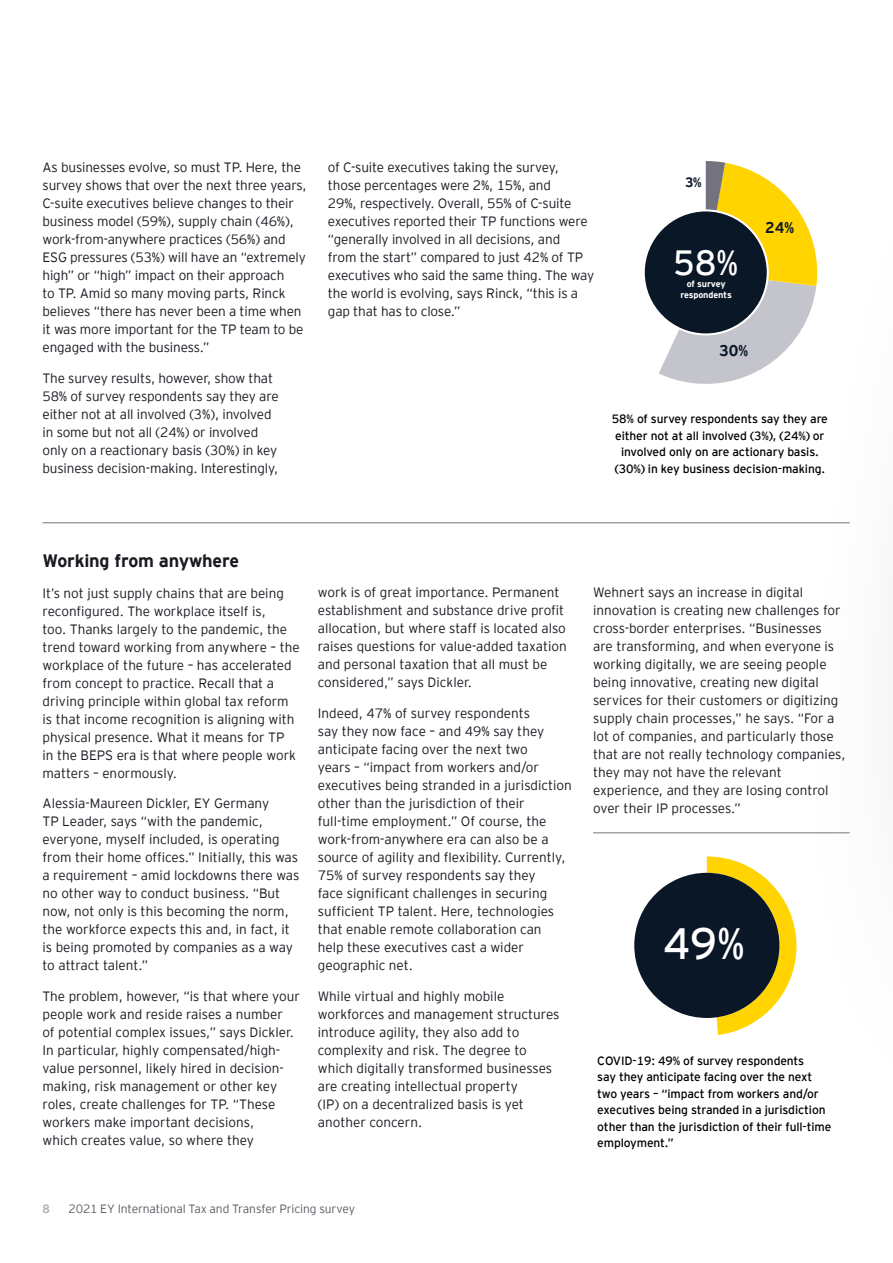
<style>
.page{position:relative;width:893px;height:1263px;background:#fff}
.page>*{position:absolute;margin:0;border:0;box-sizing:border-box;transform-origin:0 0}
.t1{font:43.8px "EY Interstate";color:#fff}
.t2{font:34.95px "EY Interstate";color:#fff}
.t3{font:700 18px "EY Interstate";letter-spacing:-.01em;color:#191a21}
.t4{font:700 15.6px "EY Interstate";color:#0a1726}
.t5{font:300 13.5px/18px "EY Interstate";color:#191a21}
.t6{font:700 13.5px "EY Interstate";color:#0a1726}
.t7{font:12px/16.5px "EY Interstate";letter-spacing:-.01em;color:#000;text-align:center}
.t8{font:300 12px "EY Interstate";letter-spacing:-.01em;color:#5b5d65}
.t9{font:700 12px "EY Interstate";color:#afb2b4}
.t10{font:700 9px/10.8px "EY Interstate";letter-spacing:-.01em;color:#fff;text-align:center}
</style>
<div class="page">
<hr style="left:43px;top:522px;width:807px;height:1px;background:#191a21">
<hr style="left:593px;top:832px;width:257px;height:1px;background:#191a21">
<svg style="left:707px;top:856px;width:89px;height:179px"></svg>
<div style="left:634px;top:873px;width:145px;height:145px;background:#0a1726;border-radius:50%"></div>
<svg style="left:659px;top:161px;width:159px;height:223px"></svg>
<div style="left:644px;top:210px;width:124px;height:124px;background:#0a1726;border-radius:50%"></div>
<div style="left:643px;top:209px;width:126px;height:126px;border:2px solid #fff;border-radius:50%"></div>
<p class="t5" style="left:43px;top:157px;width:266px">As businesses evolve, so must TP. Here, the survey shows that over the next three years, C-suite executives believe changes to their business model (59%), supply chain (46%), work-from-anywhere practices (56%) and ESG pressures (53%) will have an “extremely high” or “high” impact on their approach<br>to TP. Amid so many moving parts, Rinck believes “there has never been a time when it was more important for the TP team to be engaged with the business.”</p>
<p class="t5" style="left:43px;top:368px;width:238px">The survey results, however, show that 58% of survey respondents say they are either not at all involved (3%), involved in some but not all (24%) or involved only on a reactionary basis (30%) in key business decision-making. Interestingly,</p>
<p class="t5" style="left:328px;top:157px;width:268px">of C-suite executives taking the survey, those percentages were 2%, 15%, and<br>29%, respectively. Overall, 55% of C-suite executives reported their TP functions were “generally involved in all decisions, and<br>from the start” compared to just 42% of TP executives who said the same thing. The way the world is evolving, says Rinck, “this is a gap that has to close.”</p>
<p class="t6" style="left:685px;top:172px;width:18px">3%</p>
<h2 class="t2" style="left:673px;top:237px;width:67px">58%</h2>
<p class="t10" style="left:680px;top:278px;width:53px">of survey respondents</p>
<p class="t4" style="left:719px;top:339px;width:30px">30%</p>
<p class="t4" style="left:765px;top:216px;width:30px">24%</p>
<p class="t7" style="left:612px;top:410px;width:217px">58% of survey respondents say they are either not at all involved (3%), (24%) or involved only on are actionary basis. (30%) in key business decision-making.</p>
<h3 class="t3" style="left:43px;top:547px;width:198px">Working from anywhere</h3>
<p class="t5" style="left:43px;top:583px;width:259px">It’s not just supply chains that are being reconfigured. The workplace itself is,<br>too. Thanks largely to the pandemic, the trend toward working from anywhere – the workplace of the future – has accelerated from concept to practice. Recall that a driving principle within global tax reform is that income recognition is aligning with physical presence. What it means for TP<br>in the BEPS era is that where people work matters – enormously.</p>
<p class="t5" style="left:43px;top:794px;width:258px">Alessia-Maureen Dickler, EY Germany<br>TP Leader, says “with the pandemic, everyone, myself included, is operating from their home offices.” Initially, this was a requirement – amid lockdowns there was no other way to conduct business. “But now, not only is this becoming the norm, the workforce expects this and, in fact, it is being promoted by companies as a way to attract talent.”</p>
<p class="t5" style="left:43px;top:986px;width:259px">The problem, however, “is that where your people work and reside raises a number<br>of potential complex issues,” says Dickler.<br>In particular, highly compensated/high&shy;value personnel, likely hired in decision&shy;making, risk management or other key roles, create challenges for TP. “These workers make important decisions,<br>which creates value, so where they</p>
<p class="t5" style="left:318px;top:583px;width:250px">work is of great importance. Permanent establishment and substance drive profit allocation, but where staff is located also raises questions for value-added taxation and personal taxation that all must be considered,” says Dickler.</p>
<p class="t5" style="left:318px;top:704px;width:256px">Indeed, 47% of survey respondents<br>say they now face – and 49% say they anticipate facing over the next two<br>years – “impact from workers and/or executives being stranded in a jurisdiction other than the jurisdiction of their full-time employment.” Of course, the work-from-anywhere era can also be a source of agility and flexibility. Currently, 75% of survey respondents say they<br>face significant challenges in securing sufficient TP talent. Here, technologies that enable remote collaboration can<br>help these executives cast a wider geographic net.</p>
<p class="t5" style="left:318px;top:986px;width:243px">While virtual and highly mobile workforces and management structures introduce agility, they also add to complexity and risk. The degree to which digitally transformed businesses are creating intellectual property<br>(IP) on a decentralized basis is yet another concern.</p>
<p class="t5" style="left:593px;top:583px;width:254px">Wehnert says an increase in digital innovation is creating new challenges for cross-border enterprises. “Businesses<br>are transforming, and when everyone is working digitally, we are seeing people being innovative, creating new digital services for their customers or digitizing supply chain processes,” he says. “For a lot of companies, and particularly those that are not really technology companies, they may not have the relevant experience, and they are losing control over their IP processes.”</p>
<h1 class="t1" style="left:663px;top:912px;width:83px">49%</h1>
<p class="t7" style="left:597px;top:1051px;width:236px;text-align:left">COVID-19: 49% of survey respondents<br>say they anticipate facing over the next two years – “impact from workers and/or executives being stranded in a jurisdiction other than the jurisdiction of their full-time employment.”</p>
<p class="t9" style="left:42px;top:1200px;width:9px">8</p>
<p class="t8" style="left:69px;top:1200px;width:288px">2021 EY International Tax and Transfer Pricing survey</p>
</div>
